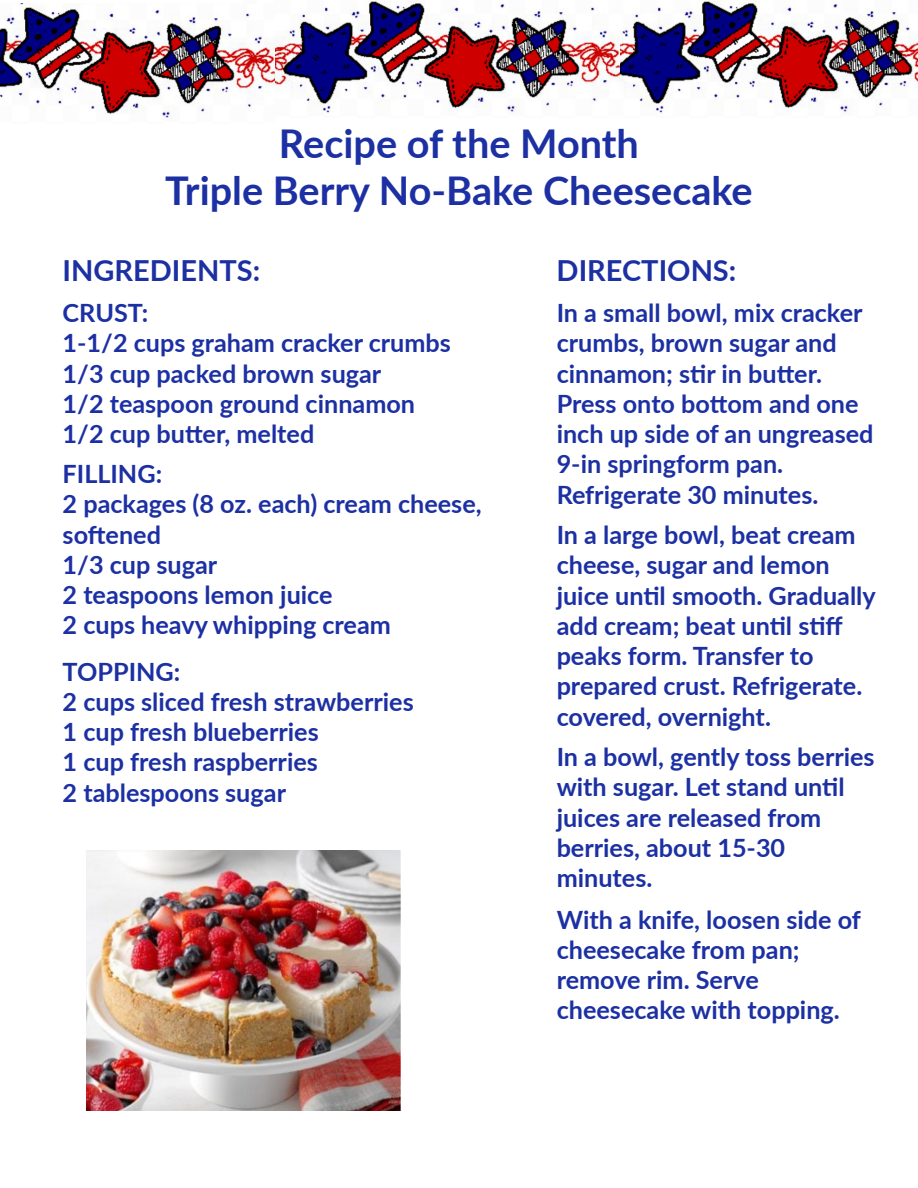
<style>
.page{position:relative;width:918px;height:1188px;background:#fff}
.page>*{position:absolute;margin:0;border:0;box-sizing:border-box;transform-origin:0 0}
.t1{font:700 39.6px/47.7px "Lato";color:#1c30a3;text-align:center}
.t2{font:700 28.95px "Lato";color:#1c30a3}
.t3{font:700 25.2px/30.3px "Lato";color:#1c30a3}
</style>
<div class="page">
<img style="left:86px;top:851px;width:314px;height:260px">
<img style="left:619px;top:0;width:299px;height:113px">
<img style="left:274px;top:0;width:345px;height:113px">
<img style="left:0;top:4px;width:274px;height:114px">
<h1 class="t1" style="left:165px;top:118px;width:589px">Recipe of the Month<br>Triple Berry No-Bake Cheesecake</h1>
<p class="t2" style="left:63px;top:250px;width:199px">INGREDIENTS:</p>
<p class="t2" style="left:557px;top:250px;width:181px">DIRECTIONS:</p>
<p class="t3" style="left:63px;top:297px;width:390px">CRUST:<br>1-1/2 cups graham cracker crumbs<br>1/3 cup packed brown sugar<br>1/2 teaspoon ground cinnamon<br>1/2 cup butter, melted</p>
<p class="t3" style="left:557px;top:297px;width:318px">In a small bowl, mix cracker crumbs, brown sugar and cinnamon; stir in butter.<br>Press onto bottom and one inch up side of an ungreased<br>9-in springform pan.<br>Refrigerate 30 minutes.</p>
<p class="t3" style="left:557px;top:519px;width:321px">In a large bowl, beat cream cheese, sugar and lemon juice until smooth. Gradually add cream; beat until stiff peaks form. Transfer to prepared crust. Refrigerate. covered, overnight.</p>
<p class="t3" style="left:557px;top:741px;width:320px">In a bowl, gently toss berries with sugar. Let stand until juices are released from berries, about 15-30 minutes.</p>
<p class="t3" style="left:557px;top:903px;width:306px">With a knife, loosen side of cheesecake from pan; remove rim. Serve cheesecake with topping.</p>
<p class="t3" style="left:63px;top:458px;width:421px">FILLING:<br>2 packages (8 oz. each) cream cheese, softened<br>1/3 cup sugar<br>2 teaspoons lemon juice<br>2 cups heavy whipping cream</p>
<p class="t3" style="left:63px;top:655px;width:353px">TOPPING:<br>2 cups sliced fresh strawberries<br>1 cup fresh blueberries<br>1 cup fresh raspberries<br>2 tablespoons sugar</p>
</div>
